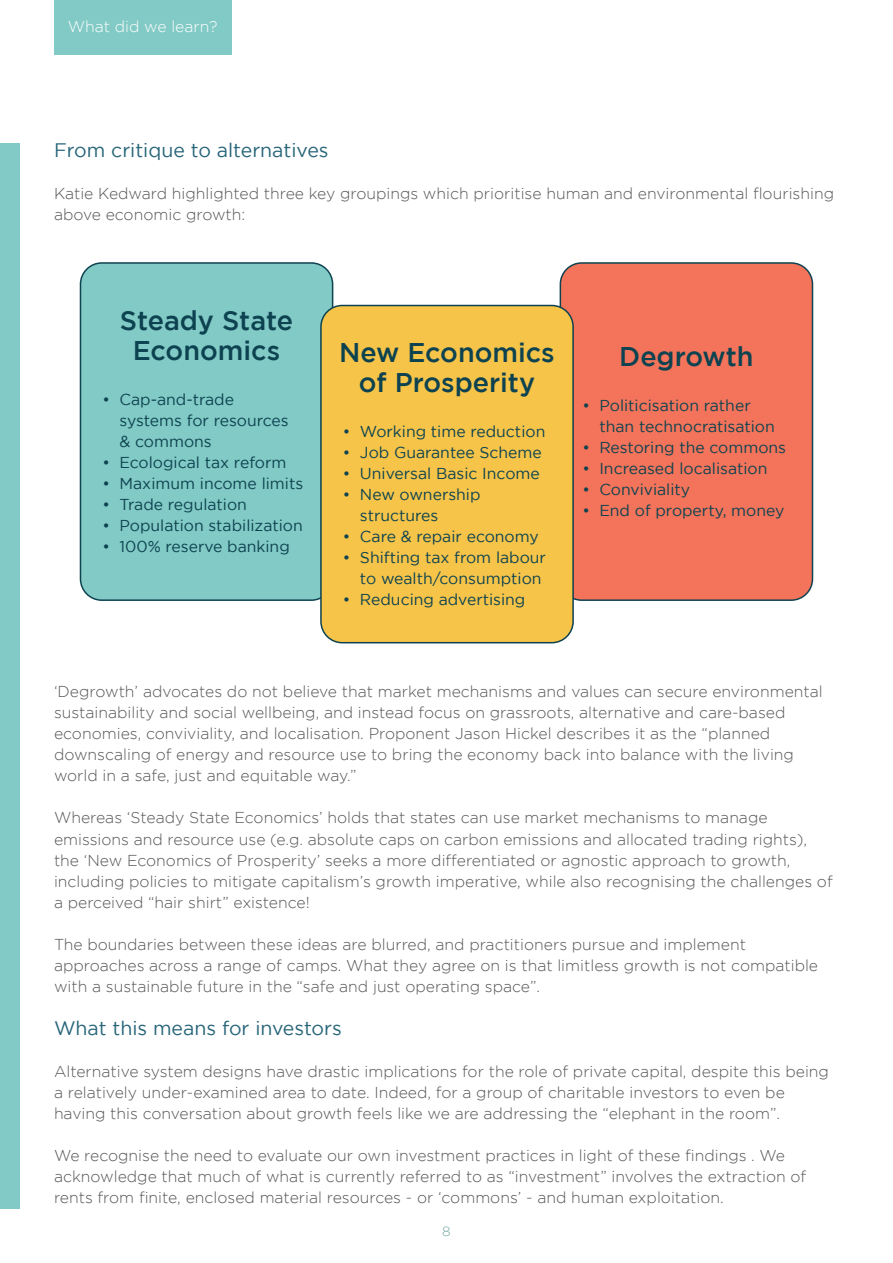
<style>
.page{position:relative;width:893px;height:1263px;background:#fff}
.page>*{position:absolute;margin:0;border:0;box-sizing:border-box;transform-origin:0 0}
.Sub_Heading{font:500 27px "Gotham";color:#0d4250}
.Table_Diagram_Headin{font:19.5px "Gotham";color:#276579}
.Body_Text_-_Main{font:300 15.75px/21px "Gotham";color:#565555}
.t1{font:15.75px/21px "Gotham";color:#0d4250}
.Body_Text_-_Main-2{font:300 15.75px "Gotham";color:#fff}
.t2{font:300 13.5px "Gotham";color:#76a7a6}
</style>
<div class="page">
<div style="left:0;top:143px;width:20px;height:1065px;background:#82cac5"></div>
<div style="left:80px;top:263px;width:253px;height:337px;background:#82cac5;border-radius:21px"></div>
<div style="left:80px;top:262px;width:253px;height:339px;border:2px solid #0d4250;border-radius:21px"></div>
<div style="left:560px;top:263px;width:252px;height:337px;background:#f3745a;border-radius:21px"></div>
<div style="left:560px;top:262px;width:253px;height:339px;border:2px solid #0d4250;border-radius:21px"></div>
<div style="left:321px;top:305px;width:252px;height:338px;background:#f5c449;border-radius:21px"></div>
<div style="left:320px;top:305px;width:254px;height:338px;border:2px solid #0d4250;border-radius:21px"></div>
<div style="left:54px;top:0;width:177px;height:54px;background:#82cac5"></div>
<p class="Body_Text_-_Main-2" style="left:68px;top:18px;width:151px">What did we learn?</p>
<p class="Table_Diagram_Headin" style="left:54px;top:139px;width:276px">From critique to alternatives</p>
<p class="Body_Text_-_Main" style="left:54px;top:182px;width:781px">Katie Kedward highlighted three key groupings which prioritise human and environmental flourishing above economic growth:</p>
<p class="Sub_Heading" style="left:120px;top:305px;width:175px">Steady State</p>
<p class="Sub_Heading" style="left:133px;top:335px;width:149px">Economics</p>
<p class="t1" style="left:119px;top:389px;width:171px;text-indent:-17px">• Cap-and-trade systems for resources &amp; commons</p>
<p class="t1" style="left:102px;top:452px;width:185px">• Ecological tax reform</p>
<p class="t1" style="left:102px;top:473px;width:202px">• Maximum income limits</p>
<p class="t1" style="left:102px;top:494px;width:146px">• Trade regulation</p>
<p class="t1" style="left:102px;top:515px;width:202px">• Population stabilization</p>
<p class="t1" style="left:102px;top:536px;width:189px">• 100% reserve banking</p>
<p class="Sub_Heading" style="left:339px;top:338px;width:217px">New Economics</p>
<p class="Sub_Heading" style="left:359px;top:368px;width:178px">of Prosperity</p>
<p class="t1" style="left:343px;top:421px;width:204px">• Working time reduction</p>
<p class="t1" style="left:343px;top:442px;width:200px">• Job Guarantee Scheme</p>
<p class="t1" style="left:343px;top:463px;width:198px">• Universal Basic Income</p>
<p class="t1" style="left:360px;top:484px;width:122px;text-indent:-17px">• New ownership structures</p>
<p class="t1" style="left:343px;top:526px;width:197px">• Care &amp; repair economy</p>
<p class="t1" style="left:343px;top:547px;width:205px;text-align:right">• Shifting tax from labour to wealth/consumption</p>
<p class="t1" style="left:343px;top:589px;width:184px">• Reducing advertising</p>
<p class="Sub_Heading" style="left:619px;top:341px;width:136px">Degrowth</p>
<p class="t1" style="left:599px;top:395px;width:177px;text-indent:-17px">• Politicisation rather than technocratisation</p>
<p class="t1" style="left:582px;top:437px;width:205px">• Restoring the commons</p>
<p class="t1" style="left:582px;top:458px;width:187px">• Increased localisation</p>
<p class="t1" style="left:582px;top:479px;width:109px">• Conviviality</p>
<p class="t1" style="left:582px;top:500px;width:203px">• End of property, money</p>
<p class="Body_Text_-_Main" style="left:54px;top:681px;width:770px">‘Degrowth’ advocates do not believe that market mechanisms and values can secure environmental sustainability and social wellbeing, and instead focus on grassroots, alternative and care-based economies, conviviality, and localisation. Proponent Jason Hickel describes it as the “planned downscaling of energy and resource use to bring the economy back into balance with the living world in a safe, just and equitable way.”</p>
<p class="Body_Text_-_Main" style="left:54px;top:807px;width:780px">Whereas ‘Steady State Economics’ holds that states can use market mechanisms to manage emissions and resource use (e.g. absolute caps on carbon emissions and allocated trading rights), the ‘New Economics of Prosperity’ seeks a more differentiated or agnostic approach to growth, including policies to mitigate capitalism’s growth imperative, while also recognising the challenges of a perceived “hair shirt” existence!</p>
<p class="Body_Text_-_Main" style="left:54px;top:933px;width:766px">The boundaries between these ideas are blurred, and practitioners pursue and implement approaches across a range of camps. What they agree on is that limitless growth is not compatible with a sustainable future in the “safe and just operating space”.</p>
<p class="Table_Diagram_Headin" style="left:54px;top:1017px;width:289px">What this means for investors</p>
<p class="Body_Text_-_Main" style="left:54px;top:1061px;width:776px">Alternative system designs have drastic implications for the role of private capital, despite this being a relatively under-examined area to date. Indeed, for a group of charitable investors to even be having this conversation about growth feels like we are addressing the “elephant in the room”.</p>
<p class="Body_Text_-_Main" style="left:54px;top:1145px;width:754px">We recognise the need to evaluate our own investment practices in light of these findings . We acknowledge that much of what is currently referred to as “investment” involves the extraction of rents from finite, enclosed material resources - or ‘commons’ - and human exploitation.</p>
<p class="t2" style="left:442px;top:1224px;width:10px">8</p>
</div>
